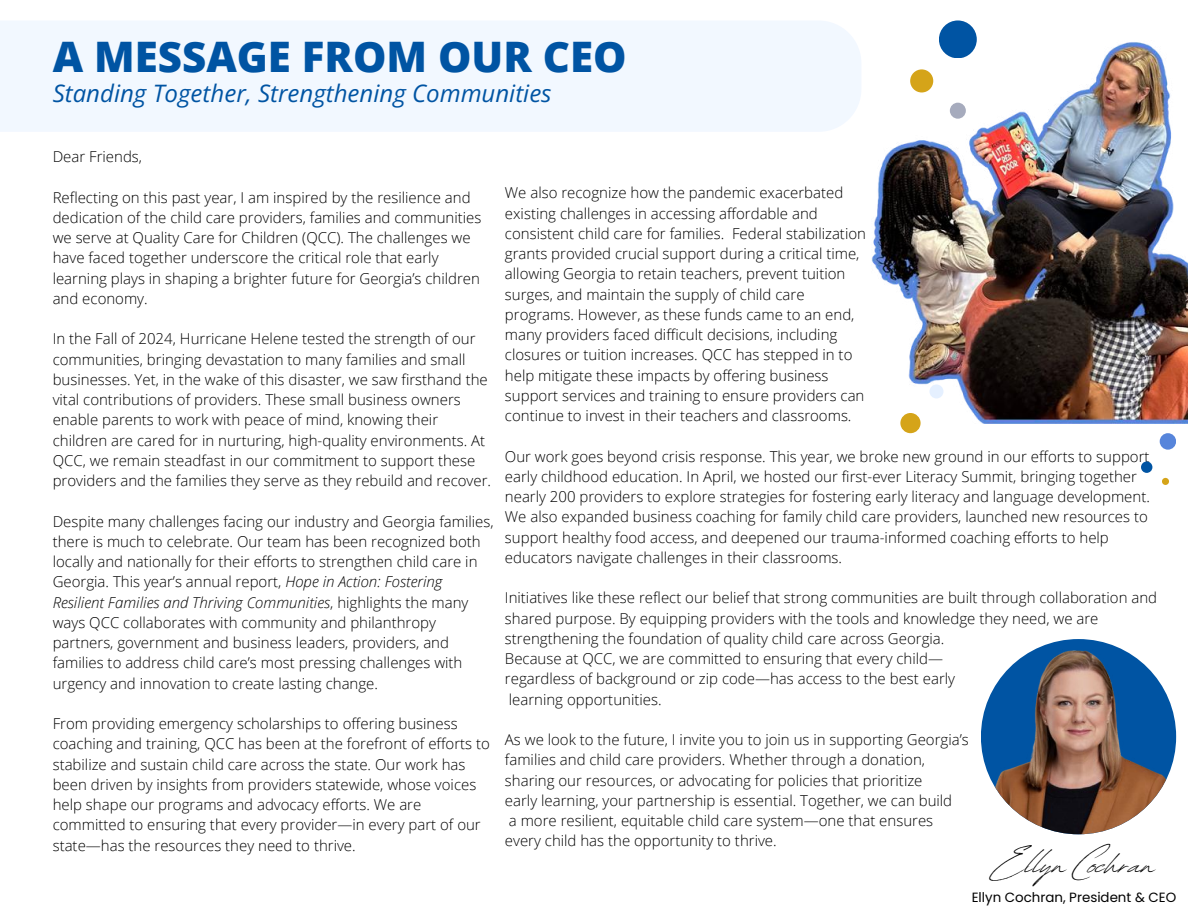
<style>
.page{position:relative;width:1188px;height:918px;background:#fff}
.page>*{position:absolute;margin:0;border:0;box-sizing:border-box;transform-origin:0 0}
.t1{font:45.45px "Revive 80 Signature";color:#000}
.t2{font:800 42px "Open Sans";color:#0054a3}
.t3{font:italic 24px "Open Sans";color:#0054a3}
.t4{font:300 15px/20.2px "Open Sans";color:#000}
.t5{font:13.35px "Poppins";color:#000}
.s1{font-style:italic}
</style>
<div class="page">
<div style="left:0;top:21px;width:861px;height:111px;background:#f2f8ff"></div>
<img style="left:981px;top:639px;width:195px;height:195px;border-radius:50%">
<img style="left:871px;top:22px;width:317px;height:401px">
<div style="left:939px;top:20px;width:38px;height:38px;background:#0054a3;border-radius:50%"></div>
<div style="left:910px;top:69px;width:23px;height:23px;background:#d5a419;border-radius:50%"></div>
<div style="left:950px;top:103px;width:16px;height:16px;background:#a6abbd;border-radius:50%"></div>
<div style="left:900px;top:413px;width:21px;height:20px;background:#d5a419;border-radius:50%"></div>
<div style="left:929px;top:384px;width:14px;height:14px;background:#e5f0ff;border-radius:50%"></div>
<div style="left:1160px;top:433px;width:16px;height:17px;background:#5785db;border-radius:50%"></div>
<div style="left:1141px;top:461px;width:11px;height:12px;background:#0054a3;border-radius:50%"></div>
<div style="left:1162px;top:478px;width:7px;height:7px;background:#d5a419;border-radius:50%"></div>
<h2 class="t2" style="left:53px;top:27px;width:575px">A MESSAGE FROM OUR CEO</h2>
<h3 class="t3" style="left:53px;top:76px;width:500px">Standing Together, Strengthening Communities</h3>
<p class="t4" style="left:53px;top:146px;width:91px">Dear Friends,</p>
<p class="t4" style="left:53px;top:187px;width:430px">Reflecting on this past year, I am inspired by the resilience and dedication of the child care providers, families and communities we serve at Quality Care for Children (QCC). The challenges we have faced together underscore the critical role that early learning plays in shaping a brighter future for Georgia’s children and economy.</p>
<p class="t4" style="left:53px;top:329px;width:440px">In the Fall of 2024, Hurricane Helene tested the strength of our communities, bringing devastation to many families and small businesses. Yet, in the wake of this disaster, we saw firsthand the vital contributions of providers. These small business owners enable parents to work with peace of mind, knowing their children are cared for in nurturing, high-quality environments. At QCC, we remain steadfast in our commitment to support these providers and the families they serve as they rebuild and recover.</p>
<p class="t4" style="left:53px;top:511px;width:442px">Despite many challenges facing our industry and Georgia families, there is much to celebrate. Our team has been recognized both locally and nationally for their efforts to strengthen child care in Georgia. This year’s annual report, <span class="s1">Hope in Action: Fostering Resilient Families and Thriving Communities</span>, highlights the many ways QCC collaborates with community and philanthropy partners, government and business leaders, providers, and families to address child care’s most pressing challenges with urgency and innovation to create lasting change.</p>
<p class="t4" style="left:53px;top:713px;width:439px">From providing emergency scholarships to offering business coaching and training, QCC has been at the forefront of efforts to stabilize and sustain child care across the state. Our work has been driven by insights from providers statewide, whose voices help shape our programs and advocacy efforts. We are committed to ensuring that every provider—in every part of our state—has the resources they need to thrive.</p>
<p class="t4" style="left:505px;top:182px;width:363px">We also recognize how the pandemic exacerbated existing challenges in accessing affordable and consistent child care for families. Federal stabilization grants provided crucial support during a critical time, allowing Georgia to retain teachers, prevent tuition surges, and maintain the supply of child care programs. However, as these funds came to an end, many providers faced difficult decisions, including closures or tuition increases. QCC has stepped in to help mitigate these impacts by offering business support services and training to ensure providers can continue to invest in their teachers and classrooms.</p>
<p class="t4" style="left:505px;top:446px;width:646px">Our work goes beyond crisis response. This year, we broke new ground in our efforts to support early childhood education. In April, we hosted our first-ever Literacy Summit, bringing together nearly 200 providers to explore strategies for fostering early literacy and language development.<br>We also expanded business coaching for family child care providers, launched new resources to support healthy food access, and deepened our trauma-informed coaching efforts to help educators navigate challenges in their classrooms.</p>
<p class="t4" style="left:505px;top:587px;width:654px">Initiatives like these reflect our belief that strong communities are built through collaboration and shared purpose. By equipping providers with the tools and knowledge they need, we are strengthening the foundation of quality child care across Georgia.<br>Because at QCC, we are committed to ensuring that every child—<br>regardless of background or zip code—has access to the best early<br>learning opportunities.</p>
<p class="t4" style="left:505px;top:729px;width:465px">As we look to the future, I invite you to join us in supporting Georgia’s families and child care providers. Whether through a donation, sharing our resources, or advocating for policies that prioritize<br>early learning, your partnership is essential. Together, we can build<br>a more resilient, equitable child care system—one that ensures every child has the opportunity to thrive.</p>
<h1 class="t1" style="left:994px;top:830px;width:162px">El yn Cochran</h1>
<p class="t5" style="left:972px;top:887px;width:206px">Ellyn Cochran, President &amp; CEO</p>
</div>
